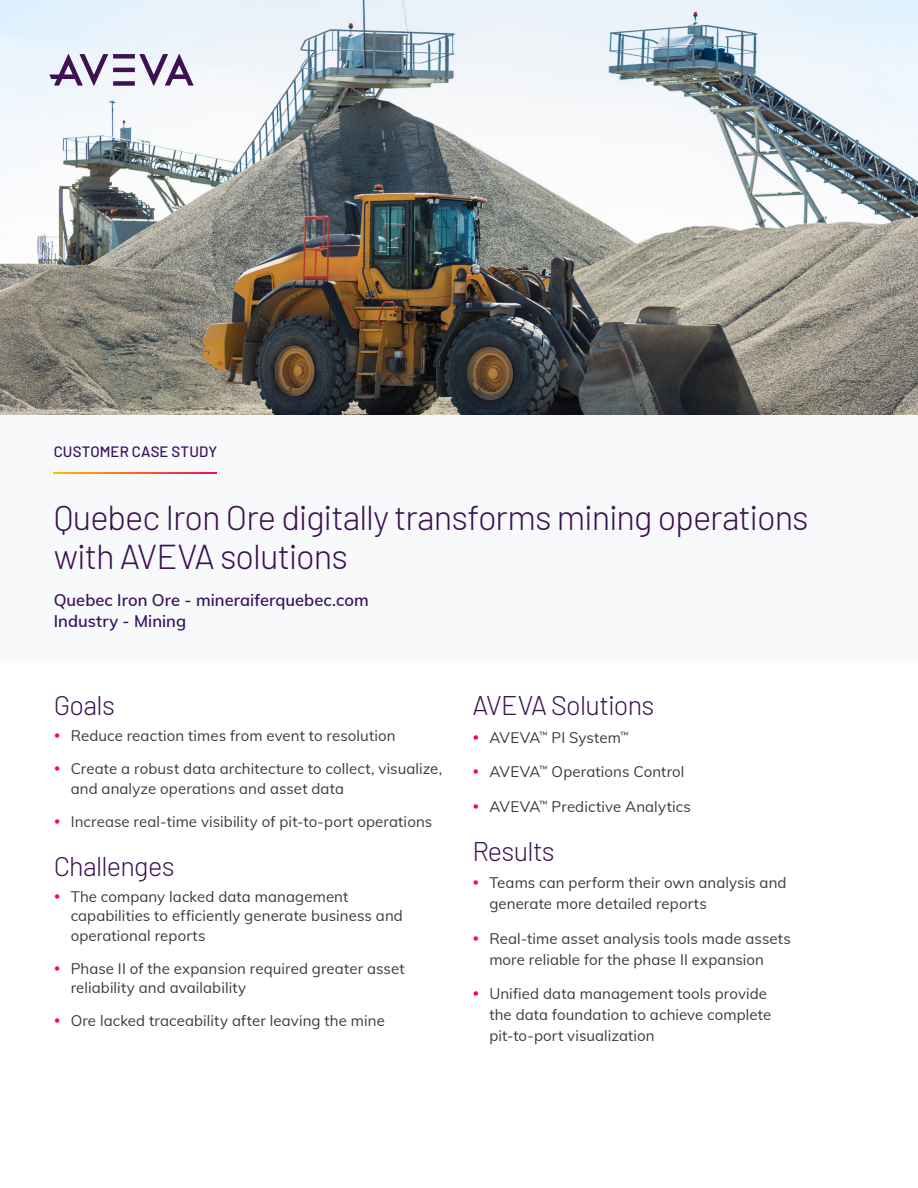
<style>
.page{position:relative;width:918px;height:1188px;background:#fff}
.page>*{position:absolute;margin:0;border:0;box-sizing:border-box;transform-origin:0 0}
.H2_Doc_Title{font:300 34.5px/39px "Barlow";letter-spacing:-.03em;color:#3d1152}
.H2_Doc_Title-2{font:300 27px "Barlow";letter-spacing:-.025em;color:#3d1152}
.Cover_-_Company_Name{font:600 16.5px/21px "Muli";letter-spacing:.005em;color:#371260}
.t1{font:15px/19.5px "Muli";letter-spacing:.005em;color:#363d42}
.Doc_Content_Type{font:500 15px "Barlow";letter-spacing:.01em;color:#371260}
</style>
<div class="page">
<img style="left:0;top:0;width:918px;height:415px">
<div style="left:0;top:416px;width:918px;height:245px;background:#f8f9fa"></div>
<svg style="left:54px;top:472px;width:163px;height:2px"></svg>
<div style="left:113px;top:81px;width:22px;height:5px;background:#3d1152"></div>
<hr style="left:113px;top:68px;width:22px;height:4px;background:#3d1152">
<div style="left:113px;top:54px;width:22px;height:5px;background:#3d1152"></div>
<svg style="left:49px;top:54px;width:59px;height:32px"></svg>
<svg style="left:139px;top:54px;width:55px;height:32px"></svg>
<p class="Doc_Content_Type" style="left:54px;top:441px;width:165px">CUSTOMER CASE STUDY</p>
<p class="H2_Doc_Title" style="left:54px;top:496px;width:757px">Quebec Iron Ore digitally transforms mining operations with AVEVA solutions</p>
<p class="Cover_-_Company_Name" style="left:54px;top:589px;width:317px">Quebec Iron Ore - mineraiferquebec.com<br>Industry - Mining</p>
<p class="H2_Doc_Title-2" style="left:54px;top:686px;width:63px">Goals</p>
<p class="t1" style="left:71px;top:725px;width:326px">Reduce reaction times from event to resolution</p>
<p class="t1" style="left:71px;top:758px;width:373px">Create a robust data architecture to collect, visualize, and analyze operations and asset data</p>
<p class="t1" style="left:71px;top:811px;width:363px">Increase real-time visibility of pit-to-port operations</p>
<p class="H2_Doc_Title-2" style="left:54px;top:846px;width:122px">Challenges</p>
<p class="t1" style="left:71px;top:886px;width:334px">The company lacked data management capabilities to efficiently generate business and operational reports</p>
<p class="t1" style="left:71px;top:958px;width:335px">Phase II of the expansion required greater asset reliability and availability</p>
<p class="t1" style="left:71px;top:1010px;width:316px">Ore lacked traceability after leaving the mine</p>
<p class="H2_Doc_Title-2" style="left:472px;top:686px;width:184px">AVEVA Solutions</p>
<p class="t1" style="left:489px;top:727px;width:141px">AVEVA<sup>™</sup> PI System<sup>™</sup></p>
<p class="t1" style="left:489px;top:761px;width:197px">AVEVA<sup>™</sup> Operations Control</p>
<p class="t1" style="left:489px;top:796px;width:203px">AVEVA<sup>™</sup> Predictive Analytics</p>
<p class="H2_Doc_Title-2" style="left:472px;top:831px;width:84px">Results</p>
<p class="t1" style="left:489px;top:872px;width:299px;line-height:21px">Teams can perform their own analysis and generate more detailed reports</p>
<p class="t1" style="left:489px;top:927px;width:303px;line-height:21px">Real-time asset analysis tools made assets more reliable for the phase II expansion</p>
<p class="t1" style="left:489px;top:983px;width:283px;line-height:21px">Unified data management tools provide the data foundation to achieve complete pit-to-port visualization</p>
</div>
